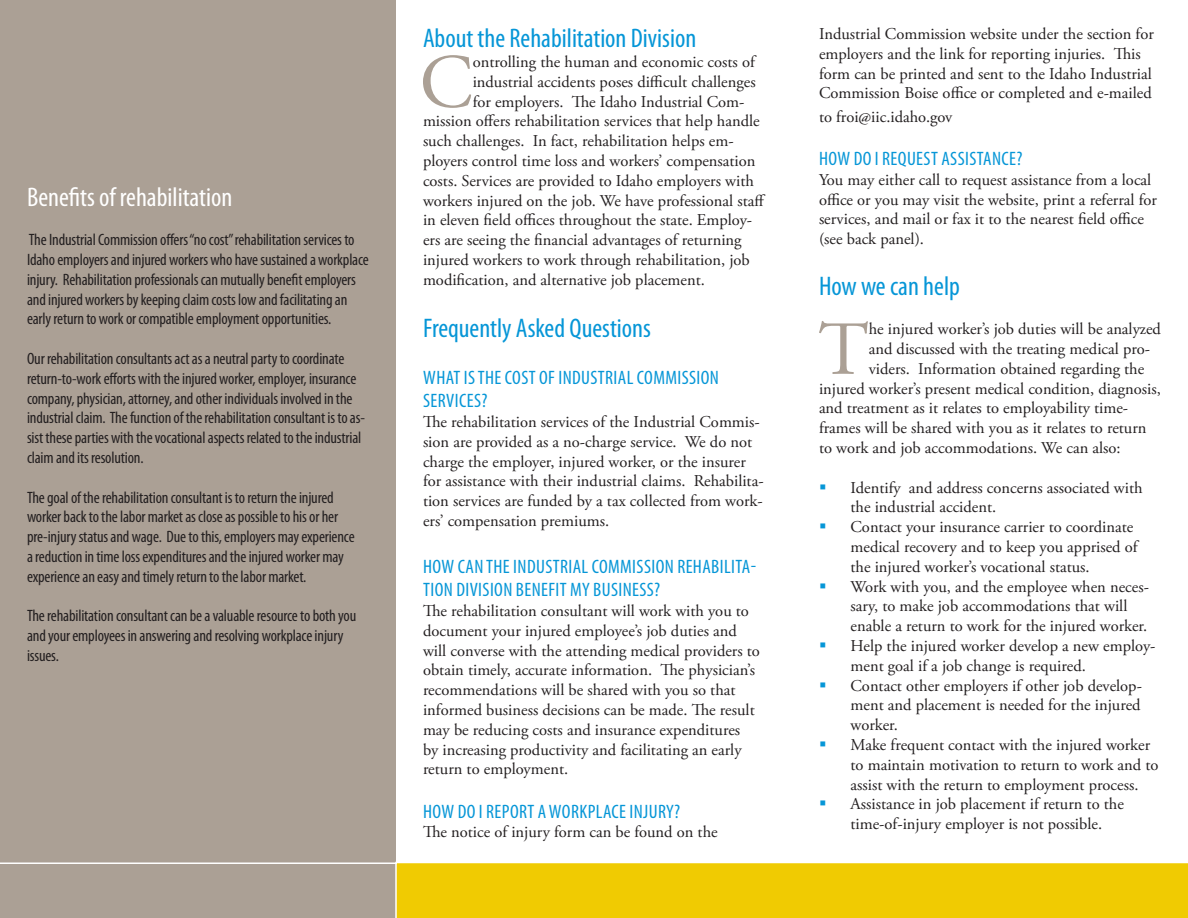
<style>
.page{position:relative;width:1188px;height:918px;background:#fff}
.page>*{position:absolute;margin:0;border:0;box-sizing:border-box;transform-origin:0 0}
.t1{font:76.2px "Adobe Garamond Pro";color:#aba095}
.t2{font:condensed 27px "Myriad Pro";color:#0696d7}
.t3{font:condensed 27px "Myriad Pro";color:#fff}
.t4{font:condensed 19.5px/23.4px "Myriad Pro";letter-spacing:.02em;color:#0696d7}
.t5{font:16.5px/19.8px "Adobe Garamond Pro";color:#231f20}
.t6{font:condensed 16.5px/19.8px "Myriad Pro";letter-spacing:-.01em;color:#231f20}
</style>
<div class="page">
<div style="left:0;top:0;width:396px;height:918px;background:#aba095"></div>
<hr style="left:0;top:862px;width:1188px;height:2px;background:#fff">
<div style="left:395px;top:862px;width:793px;height:56px;background:#f0cb02"></div>
<p class="t3" style="left:27px;top:180px;width:207px">Benefits of rehabilitation</p>
<p class="t6" style="left:27px;top:230px;width:343px">The Industrial Commission offers “no cost” rehabilitation services to Idaho employers and injured workers who have sustained a workplace injury. Rehabilitation professionals can mutually benefit employers and injured workers by keeping claim costs low and facilitating an early return to work or compatible employment opportunities.</p>
<p class="t6" style="left:27px;top:348px;width:339px">Our rehabilitation consultants act as a neutral party to coordinate return-to-work efforts with the injured worker, employer, insurance company, physician, attorney, and other individuals involved in the industrial claim. The function of the rehabilitation consultant is to as&shy;sist these parties with the vocational aspects related to the industrial claim and its resolution.</p>
<p class="t6" style="left:27px;top:487px;width:329px">The goal of the rehabilitation consultant is to return the injured worker back to the labor market as close as possible to his or her pre-injury status and wage. Due to this, employers may experience a reduction in time loss expenditures and the injured worker may experience an easy and timely return to the labor market.</p>
<p class="t6" style="left:27px;top:606px;width:331px">The rehabilitation consultant can be a valuable resource to both you and your employees in answering and resolving workplace injury issues.</p>
<p class="t2" style="left:423px;top:22px;width:275px">About the Rehabilitation Division</p>
<p class="t1" style="left:420px;top:37px;width:55px">C</p>
<p class="t5" style="left:473px;top:53px;width:284px">ontrolling the human and economic costs of</p>
<p class="t5" style="left:473px;top:72px;width:284px">industrial accidents poses difficult challenges</p>
<p class="t5" style="left:473px;top:92px;width:273px">for employers. The Idaho Industrial Com-</p>
<p class="t5" style="left:423px;top:112px;width:338px">mission offers rehabilitation services that help handle</p>
<p class="t5" style="left:423px;top:132px;width:312px">such challenges. In fact, rehabilitation helps em-</p>
<p class="t5" style="left:423px;top:152px;width:334px">ployers control time loss and workers’ compensation</p>
<p class="t5" style="left:423px;top:171px;width:332px">costs. Services are provided to Idaho employers with</p>
<p class="t5" style="left:423px;top:191px;width:344px">workers injured on the job. We have professional staff</p>
<p class="t5" style="left:423px;top:211px;width:331px">in eleven field offices throughout the state. Employ-</p>
<p class="t5" style="left:423px;top:231px;width:320px">ers are seeing the financial advantages of returning</p>
<p class="t5" style="left:423px;top:251px;width:328px">injured workers to work through rehabilitation, job</p>
<p class="t5" style="left:423px;top:270px;width:283px">modification, and alternative job placement.</p>
<p class="t2" style="left:423px;top:312px;width:229px">Frequently Asked Questions</p>
<p class="t4" style="left:423px;top:365px;width:297px">WHAT IS THE COST OF INDUSTRIAL COMMISSION<br>SERVICES?</p>
<p class="t5" style="left:423px;top:413px;width:342px">The rehabilitation services of the Industrial Commis&shy;sion are provided as a no-charge service. We do not charge the employer, injured worker, or the insurer for assistance with their industrial claims. Rehabilita&shy;tion services are funded by a tax collected from work&shy;ers’ compensation premiums.</p>
<p class="t4" style="left:423px;top:554px;width:334px">HOW CAN THE INDUSTRIAL COMMISSION REHABILITA-<br>TION DIVISION BENEFIT MY BUSINESS?</p>
<p class="t5" style="left:423px;top:602px;width:338px">The rehabilitation consultant will work with you to document your injured employee’s job duties and will converse with the attending medical providers to obtain timely, accurate information. The physician’s recommendations will be shared with you so that informed business decisions can be made. The result may be reducing costs and insurance expenditures<br>by increasing productivity and facilitating an early return to employment.</p>
<p class="t4" style="left:423px;top:799px;width:258px">HOW DO I REPORT A WORKPLACE INJURY?</p>
<p class="t5" style="left:423px;top:823px;width:296px">The notice of injury form can be found on the</p>
<p class="t5" style="left:819px;top:24px;width:336px">Industrial Commission website under the section for employers and the link for reporting injuries. This form can be printed and sent to the Idaho Industrial Commission Boise office or completed and e-mailed</p>
<p class="t5" style="left:819px;top:107px;width:135px">to froi@iic.idaho.gov</p>
<p class="t4" style="left:819px;top:147px;width:205px">HOW DO I REQUEST ASSISTANCE?</p>
<p class="t5" style="left:819px;top:170px;width:340px">You may either call to request assistance from a local office or you may visit the website, print a referral for services, and mail or fax it to the nearest field office (see back panel).</p>
<p class="t2" style="left:819px;top:269px;width:142px">How we can help</p>
<p class="t1" style="left:818px;top:304px;width:52px">T</p>
<p class="t5" style="left:869px;top:320px;width:294px">he injured worker’s job duties will be analyzed</p>
<p class="t5" style="left:869px;top:339px;width:283px">and discussed with the treating medical pro-</p>
<p class="t5" style="left:869px;top:359px;width:277px">viders. Information obtained regarding the</p>
<p class="t5" style="left:819px;top:379px;width:343px">injured worker’s present medical condition, diagnosis,</p>
<p class="t5" style="left:819px;top:399px;width:311px">and treatment as it relates to employability time-</p>
<p class="t5" style="left:819px;top:419px;width:329px">frames will be shared with you as it relates to return</p>
<p class="t5" style="left:819px;top:438px;width:303px">to work and job accommodations. We can also:</p>
<p class="t5" style="left:850px;top:478px;width:294px">Identify and address concerns associated with the industrial accident.</p>
<p class="t5" style="left:850px;top:518px;width:289px">Contact your insurance carrier to coordinate medical recovery and to keep you apprised of the injured worker’s vocational status.</p>
<p class="t5" style="left:850px;top:577px;width:300px">Work with you, and the employee when neces&shy;sary, to make job accommodations that will enable a return to work for the injured worker.</p>
<p class="t5" style="left:850px;top:636px;width:307px">Help the injured worker develop a new employ&shy;ment goal if a job change is required.</p>
<p class="t5" style="left:850px;top:676px;width:293px;text-align:justify">Contact other employers if other job develop&shy;ment and placement is needed for the injured worker.</p>
<p class="t5" style="left:850px;top:735px;width:309px">Make frequent contact with the injured worker to maintain motivation to return to work and to assist with the return to employment process.</p>
<p class="t5" style="left:850px;top:795px;width:275px">Assistance in job placement if return to the time-of-injury employer is not possible.</p>
</div>
